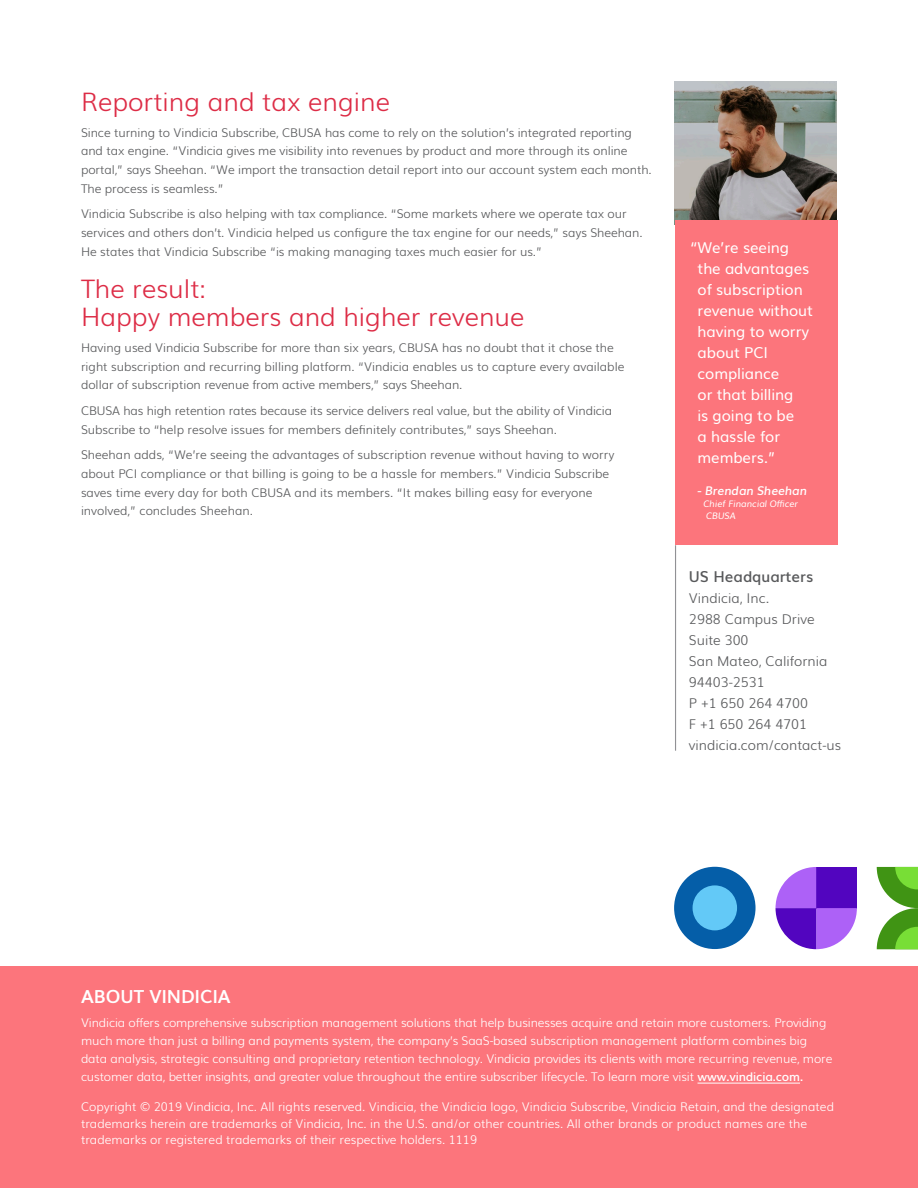
<style>
.page{position:relative;width:918px;height:1188px;background:#fff}
.page>*{position:absolute;margin:0;border:0;box-sizing:border-box;transform-origin:0 0}
.Subhead_1{font:300 25.5px/28.5px "Muli";color:#dd2c46}
.About_Header{font:700 18px "Muli";color:#fff}
.Small_Quote_White{font:15px/21px "Muli";letter-spacing:-.005em;color:#fff}
.Address_Headers{font:600 15px "Muli";color:#58595b}
.Address_Paragraph{font:300 13.5px "Muli";color:#58595b}
.Paragraph{font:300 12px/18.8px "Muli";letter-spacing:-.005em;color:#58595b}
.About_Paragraph{font:300 12px/18px "Muli";letter-spacing:-.01em;color:#fff}
.Copyright_Info{font:300 12px/16.5px "Muli";color:#fff}
.Small_Quote_Author_W{font:italic 600 12px "Muli";letter-spacing:-.005em;color:#fff}
.Small_Quote_Author_W-2{font:italic 9px/12px "Muli";letter-spacing:-.005em;color:#fff}
.s1{font-weight:600}
</style>
<div class="page">
<img style="left:675px;top:81px;width:162px;height:139px">
<div style="left:0;top:967px;width:918px;height:221px;background:#fc757c"></div>
<hr style="left:698px;top:1083px;width:102px;height:1px;background:#fff">
<hr style="left:675px;top:545px;width:1px;height:206px;background:#919195">
<div style="left:675px;top:220px;width:163px;height:325px;background:#fc757c"></div>
<svg style="left:877px;top:867px;width:41px;height:82px"></svg>
<div style="left:674px;top:867px;width:82px;height:82px;background:#055ea8;border-radius:50%"></div>
<div style="left:693px;top:885px;width:44px;height:45px;background:#63c9f7;border-radius:50%"></div>
<svg style="left:776px;top:867px;width:81px;height:82px;background:#9050df"></svg>
<p class="Subhead_1" style="left:81px;top:86px;width:311px">Reporting and tax engine</p>
<p class="Paragraph" style="left:81px;top:122px;width:572px">Since turning to Vindicia Subscribe, CBUSA has come to rely on the solution’s integrated reporting and tax engine. “Vindicia gives me visibility into revenues by product and more through its online portal,” says Sheehan. “We import the transaction detail report into our account system each month.<br>The process is seamless.”</p>
<p class="Paragraph" style="left:81px;top:204px;width:563px">Vindicia Subscribe is also helping with tax compliance. “Some markets where we operate tax our services and others don’t. Vindicia helped us configure the tax engine for our needs,” says Sheehan.<br>He states that Vindicia Subscribe “is making managing taxes much easier for us.”</p>
<p class="Subhead_1" style="left:81px;top:272px;width:445px">The result:<br>Happy members and higher revenue</p>
<p class="Paragraph" style="left:81px;top:337px;width:545px">Having used Vindicia Subscribe for more than six years, CBUSA has no doubt that it chose the right subscription and recurring billing platform. “Vindicia enables us to capture every available dollar of subscription revenue from active members,” says Sheehan.</p>
<p class="Paragraph" style="left:81px;top:400px;width:533px">CBUSA has high retention rates because its service delivers real value, but the ability of Vindicia<br>Subscribe to “help resolve issues for members definitely contributes,” says Sheehan.</p>
<p class="Paragraph" style="left:81px;top:444px;width:535px">Sheehan adds, “We’re seeing the advantages of subscription revenue without having to worry about PCI compliance or that billing is going to be a hassle for members.” Vindicia Subscribe saves time every day for both CBUSA and its members. “It makes billing easy for everyone involved,” concludes Sheehan.</p>
<p class="Small_Quote_White" style="left:698px;top:236px;width:117px;text-indent:-8px">“We’re seeing the advantages of subscription revenue without having to worry about PCI compliance<br>or that billing<br>is going to be<br>a hassle for members.”</p>
<p class="Small_Quote_Author_W" style="left:698px;top:481px;width:111px">- Brendan Sheehan</p>
<p class="Small_Quote_Author_W-2" style="left:704px;top:497px;width:96px">Chief Financial Officer<br>CBUSA</p>
<p class="Address_Headers" style="left:689px;top:565px;width:126px">US Headquarters</p>
<p class="Address_Paragraph" style="left:689px;top:588px;width:82px">Vindicia, Inc.</p>
<p class="Address_Paragraph" style="left:689px;top:609px;width:127px">2988 Campus Drive</p>
<p class="Address_Paragraph" style="left:689px;top:630px;width:61px">Suite 300</p>
<p class="Address_Paragraph" style="left:689px;top:651px;width:140px">San Mateo, California</p>
<p class="Address_Paragraph" style="left:689px;top:672px;width:77px">94403-2531</p>
<p class="Address_Paragraph" style="left:689px;top:693px;width:121px">P +1 650 264 4700</p>
<p class="Address_Paragraph" style="left:689px;top:714px;width:120px">F +1 650 264 4701</p>
<p class="Address_Paragraph" style="left:689px;top:735px;width:154px">vindicia.com/contact-us</p>
<p class="About_Header" style="left:81px;top:982px;width:151px">ABOUT VINDICIA</p>
<p class="About_Paragraph" style="left:81px;top:1013px;width:753px">Vindicia offers comprehensive subscription management solutions that help businesses acquire and retain more customers. Providing much more than just a billing and payments system, the company’s SaaS-based subscription management platform combines big data analysis, strategic consulting and proprietary retention technology. Vindicia provides its clients with more recurring revenue, more customer data, better insights, and greater value throughout the entire subscriber lifecycle. To learn more visit <span class="s1">www.vindicia.com.</span></p>
<p class="Copyright_Info" style="left:81px;top:1098px;width:755px">Copyright © 2019 Vindicia, Inc. All rights reserved. Vindicia, the Vindicia logo, Vindicia Subscribe, Vindicia Retain, and the designated trademarks herein are trademarks of Vindicia, Inc. in the U.S. and/or other countries. All other brands or product names are the trademarks or registered trademarks of their respective holders. 1119</p>
</div>
